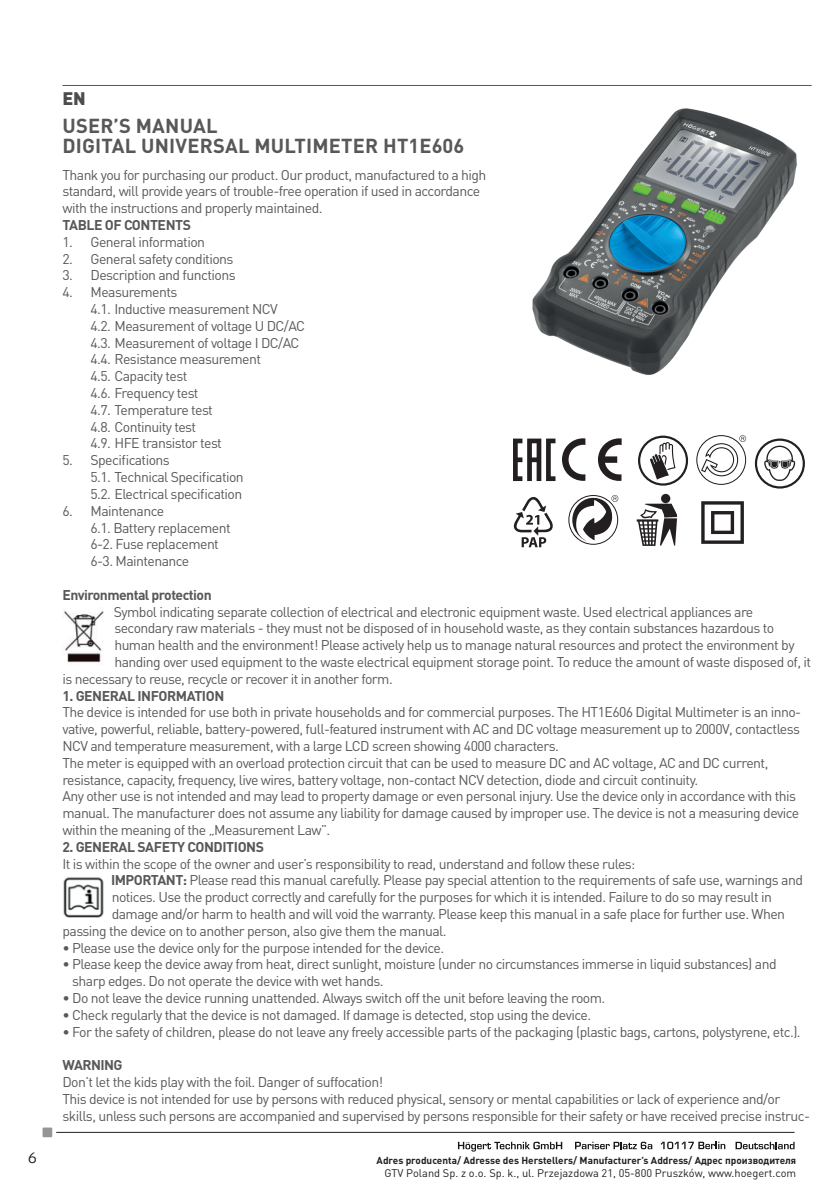
<style>
.page{position:relative;width:840px;height:1191px;background:#fff}
.page>*{position:absolute;margin:0;border:0;box-sizing:border-box;transform-origin:0 0}
.t1{font:700 20px/20px "DIN Pro";letter-spacing:.01em;color:#57585a}
.t2{font:900 18px "DIN Pro";color:#4b4c4d}
.t3{font:16px "Merel";color:#231f20}
.t4{font:14px/16.8px "DIN Pro";letter-spacing:-.04em;color:#57585a}
.t5{font:700 14px "DIN Pro";letter-spacing:-.03em;color:#57585a}
.t6{font:11px "DIN Pro";color:#231f20}
.t7{font:700 10px "DIN Pro";color:#231f20}
.s1{font-weight:700}
</style>
<div class="page">
<svg style="left:43px;top:1127px;width:9px;height:10px"></svg>
<hr style="left:56px;top:1131px;width:738px;height:1px;background:#231f20">
<svg style="left:457px;top:1141px;width:105px;height:10px"></svg>
<svg style="left:575px;top:1141px;width:77px;height:8px"></svg>
<svg style="left:660px;top:1141px;width:65px;height:8px"></svg>
<svg style="left:735px;top:1141px;width:59px;height:8px"></svg>
<hr style="left:62px;top:85px;width:749px;height:1px;background:#57585a">
<img style="left:64px;top:610px;width:40px;height:53px">
<img style="left:63px;top:877px;width:41px;height:40px">
<img style="left:532px;top:108px;width:265px;height:267px">
<svg style="left:636px;top:494px;width:40px;height:52px"></svg>
<svg style="left:513px;top:497px;width:40px;height:50px"></svg>
<svg style="left:568px;top:495px;width:50px;height:50px"></svg>
<svg style="left:696px;top:435px;width:49px;height:50px"></svg>
<svg style="left:754px;top:438px;width:51px;height:51px"></svg>
<svg style="left:701px;top:501px;width:42px;height:43px"></svg>
<svg style="left:598px;top:438px;width:23px;height:43px"></svg>
<svg style="left:562px;top:438px;width:23px;height:43px"></svg>
<svg style="left:513px;top:438px;width:42px;height:43px"></svg>
<svg style="left:638px;top:435px;width:51px;height:51px"></svg>
<p class="t2" style="left:62px;top:86px;width:25px">EN</p>
<h1 class="t1" style="left:62px;top:115px;width:403px">USER’S MANUAL<br>DIGITAL UNIVERSAL MULTIMETER HT1E606</h1>
<p class="t4" style="left:62px;top:165px;width:425px">Thank you for purchasing our product. Our product, manufactured to a high standard, will provide years of trouble-free operation if used in accordance with the instructions and properly maintained.</p>
<p class="t5" style="left:62px;top:215px;width:130px">TABLE OF CONTENTS</p>
<p class="t4" style="left:62px;top:233px;width:144px">1. General information</p>
<p class="t4" style="left:62px;top:249px;width:172px">2. General safety conditions</p>
<p class="t4" style="left:62px;top:266px;width:174px">3. Description and functions</p>
<p class="t4" style="left:90px;top:283px;width:216px;text-indent:-28px">4. Measurements<br>4.1. Inductive measurement NCV<br>4.2. Measurement of voltage U DC/AC<br>4.3. Measurement of voltage I DC/AC<br>4.4. Resistance measurement<br>4.5. Capacity test<br>4.6. Frequency test<br>4.7. Temperature test<br>4.8. Continuity test<br>4.9. HFE transistor test</p>
<p class="t4" style="left:90px;top:451px;width:155px;text-indent:-28px">5. Specifications<br>5.1. Technical Specification<br>5.2. Electrical specification</p>
<p class="t4" style="left:90px;top:501px;width:142px;text-indent:-28px">6. Maintenance<br>6.1. Battery replacement<br>6-2. Fuse replacement<br>6-3. Maintenance</p>
<p class="t5" style="left:62px;top:585px;width:151px">Environmental protection</p>
<p class="t4" style="left:114px;top:602px;width:640px">Symbol indicating separate collection of electrical and electronic equipment waste. Used electrical appliances are</p>
<p class="t4" style="left:114px;top:619px;width:661px">secondary raw materials - they must not be disposed of in household waste, as they contain substances hazardous to</p>
<p class="t4" style="left:114px;top:636px;width:681px">human health and the environment! Please actively help us to manage natural resources and protect the environment by</p>
<p class="t4" style="left:114px;top:653px;width:697px">handing over used equipment to the waste electrical equipment storage point. To reduce the amount of waste disposed of, it</p>
<p class="t4" style="left:62px;top:669px;width:332px">is necessary to reuse, recycle or recover it in another form.</p>
<p class="t5" style="left:62px;top:686px;width:163px">1. GENERAL INFORMATION</p>
<p class="t4" style="left:62px;top:703px;width:739px">The device is intended for use both in private households and for commercial purposes. The HT1E606 Digital Multimeter is an inno&shy;vative, powerful, reliable, battery-powered, full-featured instrument with AC and DC voltage measurement up to 2000V, contactless NCV and temperature measurement, with a large LCD screen showing 4000 characters.<br>The meter is equipped with an overload protection circuit that can be used to measure DC and AC voltage, AC and DC current, resistance, capacity, frequency, live wires, battery voltage, non-contact NCV detection, diode and circuit continuity.<br>Any other use is not intended and may lead to property damage or even personal injury. Use the device only in accordance with this manual. The manufacturer does not assume any liability for damage caused by improper use. The device is not a measuring device within the meaning of the „Measurement Law”.</p>
<p class="t5" style="left:62px;top:837px;width:203px">2. GENERAL SAFETY CONDITIONS</p>
<p class="t4" style="left:62px;top:854px;width:574px">It is within the scope of the owner and user’s responsibility to read, understand and follow these rules:</p>
<p class="t4" style="left:111px;top:871px;width:693px"><span class="s1">IMPORTANT:</span> Please read this manual carefully. Please pay special attention to the requirements of safe use, warnings and</p>
<p class="t4" style="left:112px;top:888px;width:661px">notices. Use the product correctly and carefully for the purposes for which it is intended. Failure to do so may result in</p>
<p class="t4" style="left:112px;top:905px;width:674px">damage and/or harm to health and will void the warranty. Please keep this manual in a safe place for further use. When</p>
<p class="t4" style="left:62px;top:921px;width:385px">passing the device on to another person, also give them the manual.</p>
<p class="t4" style="left:62px;top:938px;width:383px">• Please use the device only for the purpose intended for the device.</p>
<p class="t4" style="left:72px;top:955px;width:705px;text-indent:-10px">• Please keep the device away from heat, direct sunlight, moisture (under no circumstances immerse in liquid substances) and sharp edges. Do not operate the device with wet hands.</p>
<p class="t4" style="left:62px;top:989px;width:544px">• Do not leave the device running unattended. Always switch off the unit before leaving the room.</p>
<p class="t4" style="left:62px;top:1005px;width:530px">• Check regularly that the device is not damaged. If damage is detected, stop using the device.</p>
<p class="t4" style="left:62px;top:1022px;width:739px">• For the safety of children, please do not leave any freely accessible parts of the packaging (plastic bags, cartons, polystyrene, etc.).</p>
<p class="t5" style="left:62px;top:1055px;width:62px">WARNING</p>
<p class="t4" style="left:62px;top:1073px;width:748px">Don’t let the kids play with the foil. Danger of suffocation!<br>This device is not intended for use by persons with reduced physical, sensory or mental capabilities or lack of experience and/or skills, unless such persons are accompanied and supervised by persons responsible for their safety or have received precise instruc-</p>
<p class="t3" style="left:28px;top:1145px;width:11px">6</p>
<p class="t7" style="left:376px;top:1153px;width:421px">Adres producenta/ Adresse des Herstellers/ Manufacturer’s Address/ Адрес производителя</p>
<p class="t6" style="left:384px;top:1165px;width:413px">GTV Poland Sp. z o.o. Sp. k., ul. Przejazdowa 21, 05-800 Pruszków, www.hoegert.com</p>
</div>
